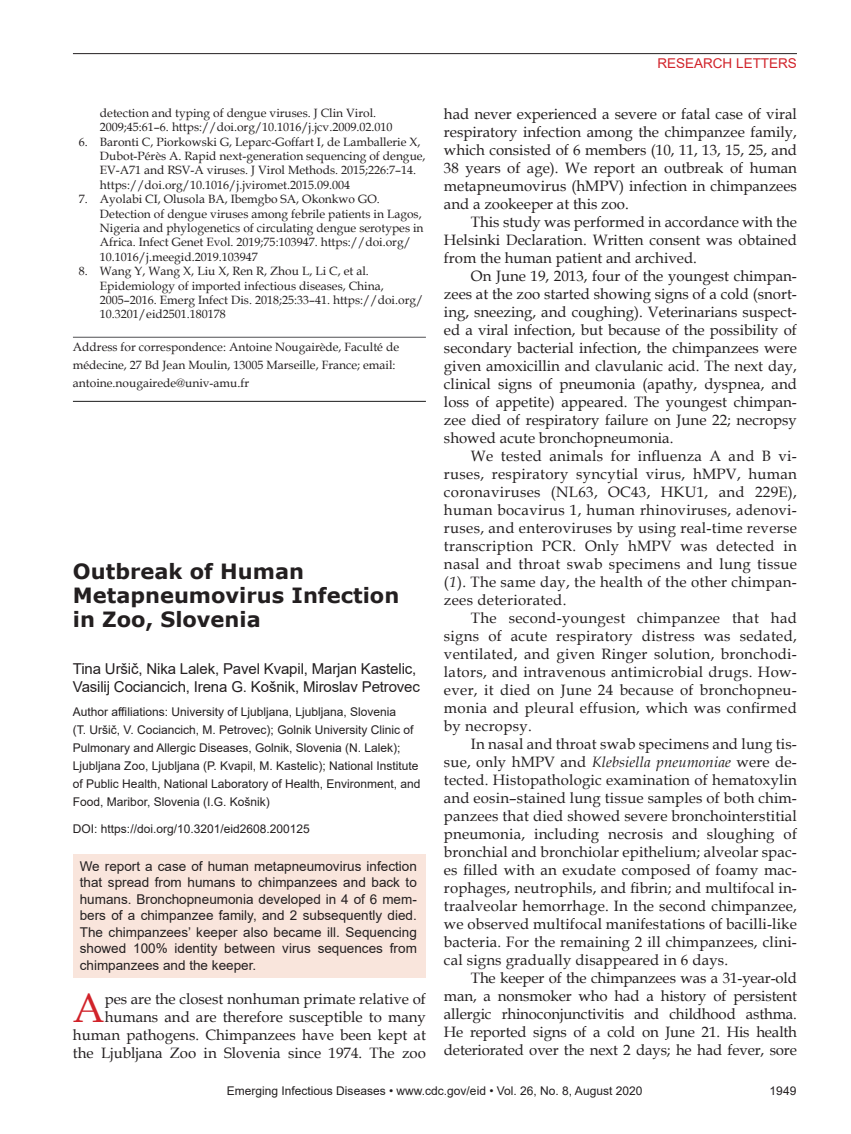
<style>
.page{position:relative;width:851px;height:1134px;background:#fff}
.page>*{position:absolute;margin:0;border:0;box-sizing:border-box;transform-origin:0 0}
.Drop_Cap{font:40.8px "Book Antiqua";color:#d1232a}
.Article_Title{font:700 21px/24px "Verdana";color:#231f20}
.Body_Text{font:15px/18px "Book Antiqua";letter-spacing:.005em;color:#231f20;text-align:justify}
.Drop_Cap-2{font:15px/18px "Book Antiqua";color:#231f20;text-align:right}
.Authors{font:15px/18px "Arial";letter-spacing:-.01em;color:#231f20}
.Abstract{font:13.5px/16.5px "Arial";color:#231f20;text-align:justify}
.t1{font:13.5px "Arial";color:#d1232a}
.References{font:12px/14.4px "Book Antiqua";color:#231f20}
.Affiliations{font:12px/18px "Arial";color:#231f20}
.Correspondence{font:12px/18px "Book Antiqua";color:#231f20}
.DOI{font:12px "Arial";color:#231f20}
.s1{font-style:italic}
</style>
<div class="page">
<hr style="left:73px;top:53px;width:723px;height:1px;background:#231f20">
<div style="left:74px;top:854px;width:352px;height:123px;background:#f9e5dc"></div>
<hr style="left:73px;top:337px;width:353px;height:1px;background:#636366">
<hr style="left:73px;top:401px;width:353px;height:1px;background:#333">
<p class="References" style="left:100px;top:105px;width:294px">detection and typing of dengue viruses. J Clin Virol.<br>2009;45:61–6. https://doi.org/10.1016/j.jcv.2009.02.010</p>
<p class="References" style="left:100px;top:134px;width:327px;text-indent:-21px">6. Baronti C, Piorkowski G, Leparc-Goffart I, de Lamballerie X, Dubot-Pérès A. Rapid next-generation sequencing of dengue, EV-A71 and RSV-A viruses. J Virol Methods. 2015;226:7–14. https://doi.org/10.1016/j.jviromet.2015.09.004</p>
<p class="References" style="left:100px;top:192px;width:325px;text-indent:-21px">7. Ayolabi CI, Olusola BA, Ibemgbo SA, Okonkwo GO.<br>Detection of dengue viruses among febrile patients in Lagos, Nigeria and phylogenetics of circulating dengue serotypes in Africa. Infect Genet Evol. 2019;75:103947. https://doi.org/ 10.1016/j.meegid.2019.103947</p>
<p class="References" style="left:100px;top:264px;width:325px;text-indent:-21px">8. Wang Y, Wang X, Liu X, Ren R, Zhou L, Li C, et al.<br>Epidemiology of imported infectious diseases, China, 2005–2016. Emerg Infect Dis. 2018;25:33–41. https://doi.org/ 10.3201/eid2501.180178</p>
<p class="Correspondence" style="left:73px;top:338px;width:328px">Address for correspondence: Antoine Nougairède, Faculté de médecine, 27 Bd Jean Moulin, 13005 Marseille, France; email: antoine.nougairede@univ-amu.fr</p>
<p class="Article_Title" style="left:73px;top:559px;width:328px">Outbreak of Human<br>Metapneumovirus Infection in Zoo, Slovenia</p>
<p class="Authors" style="left:73px;top:659px;width:348px">Tina Uršič, Nika Lalek, Pavel Kvapil, Marjan Kastelic,<br>Vasilij Cociancich, Irena G. Košnik, Miroslav Petrovec</p>
<p class="Affiliations" style="left:73px;top:703px;width:349px">Author affiliations: University of Ljubljana, Ljubljana, Slovenia<br>(T. Uršič, V. Cociancich, M. Petrovec); Golnik University Clinic of Pulmonary and Allergic Diseases, Golnik, Slovenia (N. Lalek); Ljubljana Zoo, Ljubljana (P. Kvapil, M. Kastelic); National Institute of Public Health, National Laboratory of Health, Environment, and Food, Maribor, Slovenia (I.G. Košnik)</p>
<p class="DOI" style="left:73px;top:821px;width:238px">DOI: https://doi.org/10.3201/eid2608.200125</p>
<p class="Abstract" style="left:80px;top:858px;width:338px">We report a case of human metapneumovirus infection that spread from humans to chimpanzees and back to humans. Bronchopneumonia developed in 4 of 6 mem&shy;bers of a chimpanzee family, and 2 subsequently died.<br>The chimpanzees’ keeper also became ill. Sequencing showed 100% identity between virus sequences from chimpanzees and the keeper.</p>
<p class="Drop_Cap-2" style="left:73px;top:990px;width:354px">pes are the closest nonhuman primate relative of humans and are therefore susceptible to many human pathogens. Chimpanzees have been kept at the Ljubljana Zoo in Slovenia since 1974. The zoo</p>
<p class="Drop_Cap" style="left:73px;top:980px;width:33px">A</p>
<p class="t1" style="left:657px;top:54px;width:141px">RESEARCH LETTERS</p>
<p class="Drop_Cap-2" style="left:444px;top:104px;width:354px;text-align:justify">had never experienced a severe or fatal case of viral respiratory infection among the chimpanzee family, which consisted of 6 members (10, 11, 13, 15, 25, and 38 years of age). We report an outbreak of human metapneumovirus (hMPV) infection in chimpanzees and a zookeeper at this zoo.</p>
<p class="Body_Text" style="left:444px;top:212px;width:354px;text-indent:27px">This study was performed in accordance with the Helsinki Declaration. Written consent was obtained from the human patient and archived.</p>
<p class="Body_Text" style="left:444px;top:266px;width:354px;text-indent:27px">On June 19, 2013, four of the youngest chimpan&shy;zees at the zoo started showing signs of a cold (snort&shy;ing, sneezing, and coughing). Veterinarians suspect&shy;ed a viral infection, but because of the possibility of secondary bacterial infection, the chimpanzees were given amoxicillin and clavulanic acid. The next day, clinical signs of pneumonia (apathy, dyspnea, and loss of appetite) appeared. The youngest chimpan&shy;zee died of respiratory failure on June 22; necropsy showed acute bronchopneumonia.</p>
<p class="Body_Text" style="left:444px;top:446px;width:354px;text-indent:27px">We tested animals for influenza A and B vi&shy;ruses, respiratory syncytial virus, hMPV, human coronaviruses (NL63, OC43, HKU1, and 229E), human bocavirus 1, human rhinoviruses, adenovi&shy;ruses, and enteroviruses by using real-time reverse transcription PCR. Only hMPV was detected in nasal and throat swab specimens and lung tissue (<span class="s1">1</span>). The same day, the health of the other chimpan&shy;zees deteriorated.</p>
<p class="Body_Text" style="left:444px;top:608px;width:354px;text-indent:27px">The second-youngest chimpanzee that had signs of acute respiratory distress was sedated, ventilated, and given Ringer solution, bronchodi&shy;lators, and intravenous antimicrobial drugs. How&shy;ever, it died on June 24 because of bronchopneu&shy;monia and pleural effusion, which was confirmed by necropsy.</p>
<p class="Body_Text" style="left:444px;top:734px;width:354px;text-indent:27px">In nasal and throat swab specimens and lung tis&shy;sue, only hMPV and <span class="s1">Klebsiella pneumoniae</span> were de&shy;tected. Histopathologic examination of hematoxylin and eosin–stained lung tissue samples of both chim&shy;panzees that died showed severe bronchointerstitial pneumonia, including necrosis and sloughing of bronchial and bronchiolar epithelium; alveolar spac&shy;es filled with an exudate composed of foamy mac&shy;rophages, neutrophils, and fibrin; and multifocal in&shy;traalveolar hemorrhage. In the second chimpanzee, we observed multifocal manifestations of bacilli-like bacteria. For the remaining 2 ill chimpanzees, clini&shy;cal signs gradually disappeared in 6 days.</p>
<p class="Body_Text" style="left:444px;top:968px;width:354px;text-indent:27px">The keeper of the chimpanzees was a 31-year-old man, a nonsmoker who had a history of persistent allergic rhinoconjunctivitis and childhood asthma.<br>He reported signs of a cold on June 21. His health deteriorated over the next 2 days; he had fever, sore</p>
<p class="Affiliations" style="left:227px;top:1082px;width:417px">Emerging Infectious Diseases • www.cdc.gov/eid • Vol. 26, No. 8, August 2020</p>
<p class="Affiliations" style="left:769px;top:1082px;width:28px">1949</p>
</div>
